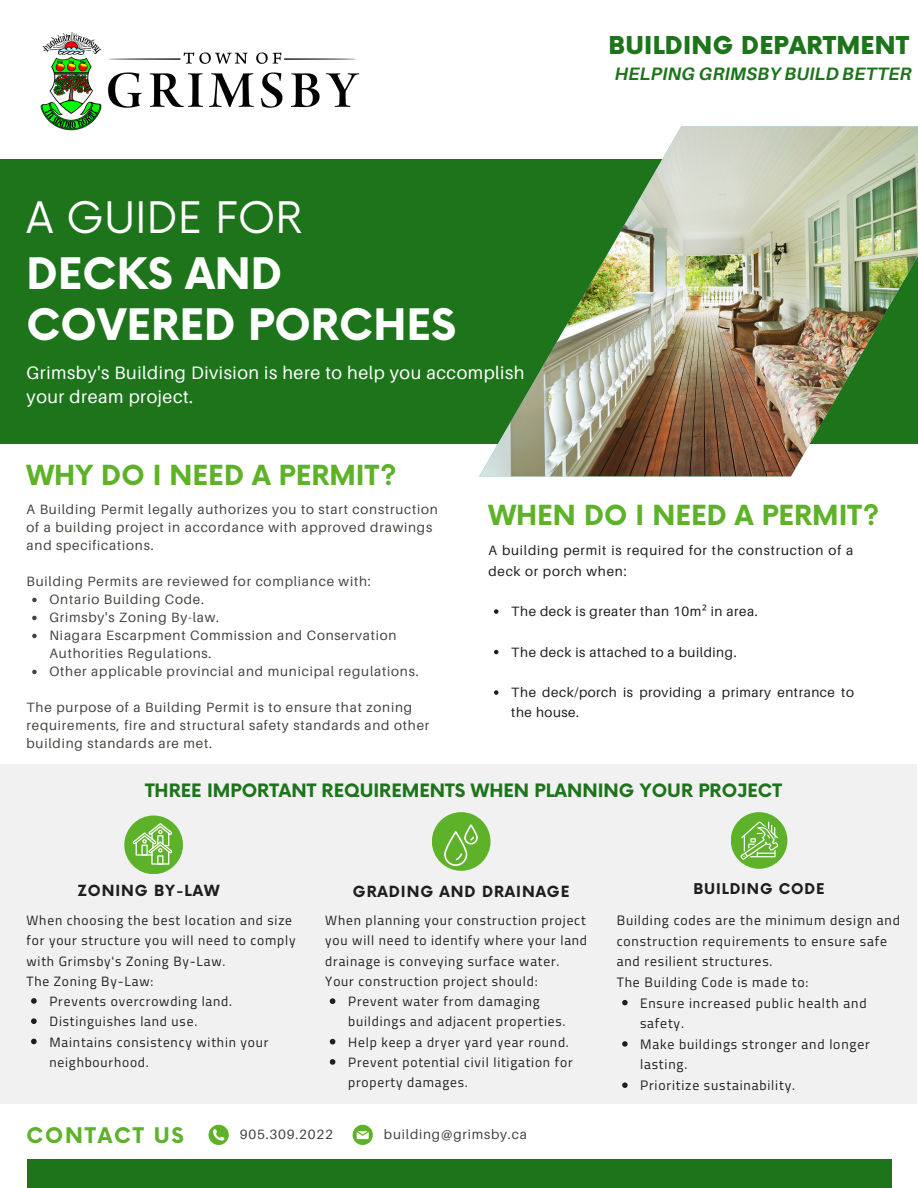
<style>
.page{position:relative;width:918px;height:1188px;background:#fff}
.page>*{position:absolute;margin:0;border:0;box-sizing:border-box;transform-origin:0 0}
.t1{font:700 42.3px/50.7px "Now";color:#fff}
.t2{font:42.3px "Now";color:#fff}
.t3{font:700 27px "Now";color:#5eb229}
.t4{font:900 24px "Now";letter-spacing:.015em;color:#1d741b}
.t5{font:700 21px "Now";letter-spacing:.085em;color:#5eb229}
.t6{font:18px/24.8px "Aileron";letter-spacing:.03em;color:#fff}
.t7{font:700 18px "Now";color:#1d741b}
.t8{font:italic 700 18px "Aileron";letter-spacing:.015em;color:#1d741b}
.t9{font:700 15px "Now";letter-spacing:.06em;color:#1e1e1e}
.t10{font:700 14.55px "Now";letter-spacing:.06em;color:#1e1e1e}
.t11{font:13.65px/20.7px "Titillium Web";letter-spacing:.06em;color:#1e1e1e}
.t12{font:13.5px/18px "Aileron";letter-spacing:.06em;color:#444440}
.t13{font:13.5px/20.2px "Titillium Web";letter-spacing:.06em;color:#1e1e1e}
.t14{font:13.5px/20.2px "Aileron";letter-spacing:.04em;color:#1e1e1e}
.t15{font:13.5px/20.2px "Aileron";letter-spacing:.06em;color:#1e1e1e}
.s1{font-family:"Noto Sans"}
</style>
<div class="page">
<div style="left:27px;top:1159px;width:864px;height:29px;background:#1d741b"></div>
<div style="left:0;top:764px;width:917px;height:340px;background:#f1f1f1"></div>
<div style="left:0;top:160px;width:918px;height:283px;background:#1d741b"></div>
<img style="left:479px;top:127px;width:439px;height:349px">
<div style="left:124px;top:815px;width:59px;height:59px;background:#5eb229;border-radius:50%"></div>
<svg style="left:133px;top:823px;width:39px;height:42px"></svg>
<svg style="left:31px;top:998px;width:6px;height:6px"></svg>
<svg style="left:31px;top:1018px;width:6px;height:6px"></svg>
<svg style="left:31px;top:1039px;width:6px;height:5px"></svg>
<div style="left:432px;top:812px;width:59px;height:59px;background:#5eb229;border-radius:50%"></div>
<svg style="left:330px;top:998px;width:5px;height:6px"></svg>
<svg style="left:330px;top:1039px;width:5px;height:5px"></svg>
<svg style="left:330px;top:1059px;width:5px;height:6px"></svg>
<svg style="left:444px;top:824px;width:34px;height:42px"></svg>
<svg style="left:209px;top:1125px;width:20px;height:20px"></svg>
<svg style="left:353px;top:1125px;width:20px;height:20px"></svg>
<div style="left:731px;top:812px;width:56px;height:57px;background:#5eb229;border-radius:50%"></div>
<svg style="left:740px;top:821px;width:38px;height:39px"></svg>
<img style="left:40px;top:32px;width:320px;height:99px">
<svg style="left:622px;top:1000px;width:6px;height:5px"></svg>
<svg style="left:622px;top:1041px;width:6px;height:6px"></svg>
<svg style="left:622px;top:1082px;width:6px;height:6px"></svg>
<svg style="left:32px;top:598px;width:5px;height:4px"></svg>
<svg style="left:32px;top:616px;width:5px;height:4px"></svg>
<svg style="left:32px;top:634px;width:5px;height:4px"></svg>
<svg style="left:32px;top:670px;width:5px;height:4px"></svg>
<svg style="left:494px;top:609px;width:5px;height:5px"></svg>
<svg style="left:494px;top:650px;width:5px;height:4px"></svg>
<svg style="left:494px;top:690px;width:5px;height:5px"></svg>
<h3 class="t4" style="left:609px;top:33px;width:302px">BUILDING DEPARTMENT</h3>
<h1 class="t2" style="left:27px;top:194px;width:277px">A GUIDE FOR</h1>
<h1 class="t1" style="left:27px;top:251px;width:431px">DECKS AND<br>COVERED PORCHES</h1>
<h3 class="t6" style="left:27px;top:360px;width:500px">Grimsby's Building Division is here to help you accomplish your dream project.</h3>
<h2 class="t3" style="left:27px;top:461px;width:372px">WHY DO I NEED A PERMIT?</h2>
<h3 class="t8" style="left:615px;top:62px;width:298px">HELPING GRIMSBY BUILD BETTER</h3>
<p class="t12" style="left:27px;top:500px;width:413px">A Building Permit legally authorizes you to start construction of a building project in accordance with approved drawings and specifications.</p>
<p class="t12" style="left:27px;top:572px;width:346px">Building Permits are reviewed for compliance with:</p>
<p class="t12" style="left:49px;top:590px;width:371px">Ontario Building Code.<br>Grimsby's Zoning By-law.<br>Niagara Escarpment Commission and Conservation Authorities Regulations.<br>Other applicable provincial and municipal regulations.</p>
<p class="t12" style="left:27px;top:698px;width:404px">The purpose of a Building Permit is to ensure that zoning requirements, fire and structural safety standards and other building standards are met.</p>
<h2 class="t3" style="left:488px;top:501px;width:393px">WHEN DO I NEED A PERMIT?</h2>
<p class="t15" style="left:488px;top:540px;width:367px">A building permit is required for the construction of a deck or porch when:</p>
<p class="t14" style="left:511px;top:601px;width:248px">The deck is greater than 10m<span class="s1">²</span> in area.</p>
<p class="t14" style="left:511px;top:641px;width:227px">The deck is attached to a building.</p>
<p class="t14" style="left:511px;top:682px;width:344px">The deck/porch is providing a primary entrance to the house.</p>
<h3 class="t7" style="left:145px;top:781px;width:638px">THREE IMPORTANT REQUIREMENTS WHEN PLANNING YOUR PROJECT</h3>
<p class="t9" style="left:77px;top:882px;width:143px">ZONING BY-LAW</p>
<p class="t13" style="left:27px;top:910px;width:271px">When choosing the best location and size for your structure you will need to comply with Grimsby's Zoning By-Law.<br>The Zoning By-Law:</p>
<p class="t13" style="left:49px;top:991px;width:221px">Prevents overcrowding land.<br>Distinguishes land use.<br>Maintains consistency within your neighbourhood.</p>
<p class="t9" style="left:353px;top:884px;width:218px">GRADING AND DRAINAGE</p>
<p class="t13" style="left:325px;top:910px;width:263px">When planning your construction project you will need to identify where your land drainage is conveying surface water.<br>Your construction project should:</p>
<p class="t13" style="left:348px;top:991px;width:226px">Prevent water from damaging buildings and adjacent properties.<br>Help keep a dryer yard year round.<br>Prevent potential civil litigation for property damages.</p>
<h3 class="t5" style="left:27px;top:1124px;width:159px">CONTACT US</h3>
<p class="t12" style="left:240px;top:1125px;width:95px">905.309.2022</p>
<p class="t12" style="left:384px;top:1125px;width:144px">building@grimsby.ca</p>
<p class="t10" style="left:694px;top:881px;width:133px">BUILDING CODE</p>
<p class="t11" style="left:617px;top:910px;width:285px">Building codes are the minimum design and construction requirements to ensure safe and resilient structures.<br>The Building Code is made to:</p>
<p class="t11" style="left:640px;top:992px;width:231px">Ensure increased public health and safety.<br>Make buildings stronger and longer lasting.<br>Prioritize sustainability.</p>
</div>
